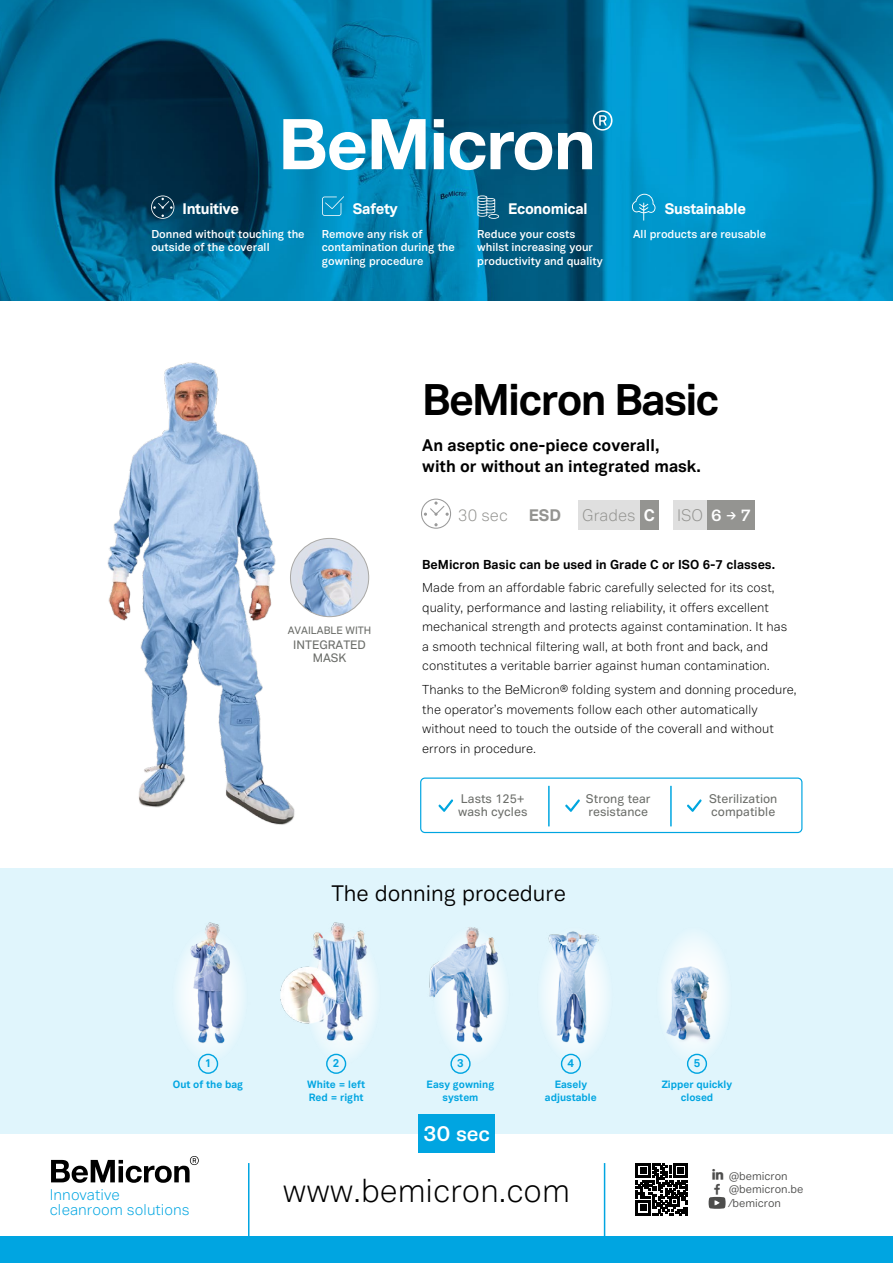
<style>
.page{position:relative;width:893px;height:1263px;background:#fff}
.page>*{position:absolute;margin:0;border:0;box-sizing:border-box;transform-origin:0 0}
.titre{font:700 43.5px "Vaud Display";letter-spacing:-.04em;color:#000}
.t1{font:300 32.4px "Vaud";color:#000}
.titre_procedure{font:22.05px "Vaud Display";color:#000}
.t2{font:500 21.45px "Supria Sans";color:#fff}
.intro{font:700 16.5px/21px "Vaud Display";color:#000}
.t3{font:300 16.5px "Vaud Display";color:#949491}
.t4{font:500 16.5px "Supria Sans";color:#fff}
.t5{font:800 16.5px "Vaud Display";color:#949491}
.t6{font:700 16.5px "Vaud Display";color:#fff}
.t7{font:300 15.15px/14.4px "Vaud";color:#00a5e1}
.t8{font:800 15px "Vaud";letter-spacing:-.02em;color:#fff}
.texte_de_base{font:300 12.75px/19.5px "Vaud Display";color:#000}
.texte_de_base-2{font:700 12.75px "Vaud Display";color:#000}
.intro-2{font:500 12.3px/13.5px "Vaud Display";color:#6c6e6a}
.intro-3{font:500 12px/13.5px "Vaud Display";color:#6c6e6a;text-align:center}
.t9{font:600 11.25px/13.6px "Vaud";color:#fff}
.t10{font:11.25px/13.5px "Vaud";color:#4a4a49}
.t11{font:700 11.25px "Vaud Display";color:#00a5e1}
.intro-4{font:500 10.5px "Vaud Display";color:#6c6e6a}
.procedure{font:700 10.35px/12.5px "Vaud Display";color:#00a5e1;text-align:center}
</style>
<div class="page">
<img style="left:0;top:0;width:893px;height:301px">
<div style="left:0;top:1236px;width:893px;height:27px;background:#00a5e1"></div>
<svg style="left:51px;top:1156px;width:148px;height:27px"></svg>
<hr style="left:248px;top:1163px;width:1px;height:83px;background:#00a5e1">
<hr style="left:604px;top:1163px;width:1px;height:83px;background:#00a5e1">
<svg style="left:636px;top:1163px;width:52px;height:52px"></svg>
<div style="left:0;top:868px;width:893px;height:266px;background:#e0f5fc"></div>
<img style="left:429px;top:927px;width:178px;height:147px">
<img style="left:280px;top:922px;width:95px;height:152px">
<img style="left:178px;top:922px;width:64px;height:152px">
<img style="left:662px;top:937px;width:64px;height:137px">
<img style="left:107px;top:362px;width:231px;height:463px">
<img style="left:290px;top:538px;width:79px;height:79px;border-radius:39px">
<div style="left:290px;top:538px;width:79px;height:79px;border:1px solid #aaa9a6;border-radius:50%"></div>
<div style="left:420px;top:777px;width:382px;height:56px;border:1px solid #00a5e1;border-radius:4px"></div>
<hr style="left:670px;top:786px;width:2px;height:40px;background:#00a6e1">
<hr style="left:548px;top:786px;width:2px;height:40px;background:#00a6e1">
<svg style="left:151px;top:195px;width:23px;height:24px"></svg>
<svg style="left:322px;top:196px;width:22px;height:20px"></svg>
<svg style="left:477px;top:195px;width:22px;height:24px"></svg>
<svg style="left:632px;top:194px;width:23px;height:26px"></svg>
<svg style="left:283px;top:119px;width:83px;height:51px"></svg>
<svg style="left:372px;top:119px;width:54px;height:50px"></svg>
<svg style="left:434px;top:119px;width:10px;height:50px"></svg>
<svg style="left:450px;top:132px;width:102px;height:38px"></svg>
<svg style="left:558px;top:110px;width:54px;height:59px"></svg>
<div style="left:418px;top:1114px;width:77px;height:38px;background:#00a5e1"></div>
<div style="left:198px;top:1054px;width:20px;height:20px;border:1px solid #00a5e1;border-radius:50%"></div>
<div style="left:326px;top:1054px;width:20px;height:20px;border:1px solid #00a5e1;border-radius:50%"></div>
<div style="left:450px;top:1054px;width:21px;height:20px;border:1px solid #00a5e1;border-radius:50%"></div>
<div style="left:561px;top:1054px;width:20px;height:20px;border:1px solid #00a5e1;border-radius:50%"></div>
<div style="left:687px;top:1054px;width:20px;height:20px;border:1px solid #00a5e1;border-radius:50%"></div>
<svg style="left:565px;top:799px;width:15px;height:13px"></svg>
<svg style="left:438px;top:799px;width:16px;height:13px"></svg>
<svg style="left:421px;top:499px;width:30px;height:30px"></svg>
<div style="left:578px;top:500px;width:62px;height:30px;background:#dfdfdf"></div>
<div style="left:673px;top:500px;width:35px;height:30px;background:#dfdfdf"></div>
<div style="left:640px;top:500px;width:19px;height:30px;background:#949491"></div>
<div style="left:707px;top:500px;width:47px;height:30px;background:#949491"></div>
<svg style="left:687px;top:799px;width:15px;height:13px"></svg>
<svg style="left:709px;top:1196px;width:16px;height:13px"></svg>
<p class="t8" style="left:353px;top:199px;width:46px">Safety</p>
<p class="t8" style="left:508px;top:199px;width:81px">Economical</p>
<p class="t8" style="left:665px;top:199px;width:83px">Sustainable</p>
<p class="t9" style="left:322px;top:227px;width:135px">Remove any risk of contamination during the gowning procedure</p>
<p class="t8" style="left:183px;top:199px;width:58px">Intuitive</p>
<p class="t9" style="left:151px;top:227px;width:155px">Donned without touching the outside of the coverall</p>
<p class="t9" style="left:477px;top:227px;width:127px">Reduce your costs whilst increasing your productivity and quality</p>
<p class="t9" style="left:633px;top:227px;width:135px">All products are reusable</p>
<p class="titre" style="left:422px;top:372px;width:299px">BeMicron Basic</p>
<p class="intro" style="left:422px;top:435px;width:280px">An aseptic one-piece coverall,<br>with or without an integrated mask.</p>
<p class="intro-4" style="left:288px;top:624px;width:85px">AVAILABLE WITH</p>
<p class="intro-3" style="left:293px;top:638px;width:74px">INTEGRATED<br>MASK</p>
<p class="t3" style="left:458px;top:506px;width:51px">30 sec</p>
<p class="t5" style="left:529px;top:505px;width:34px">ESD</p>
<p class="t3" style="left:582px;top:506px;width:55px">Grades</p>
<p class="t6" style="left:644px;top:505px;width:13px">C</p>
<p class="t3" style="left:677px;top:506px;width:28px">ISO</p>
<p class="t4" style="left:711px;top:505px;width:41px">6 -&gt; 7</p>
<p class="texte_de_base-2" style="left:422px;top:556px;width:354px">BeMicron Basic can be used in Grade C or ISO 6-7 classes.</p>
<p class="texte_de_base" style="left:422px;top:578px;width:367px">Made from an affordable fabric carefully selected for its cost, quality, performance and lasting reliability, it offers excellent mechanical strength and protects against contamination. It has a smooth technical filtering wall, at both front and back, and constitutes a veritable barrier against human contamination.</p>
<p class="texte_de_base" style="left:422px;top:680px;width:376px">Thanks to the BeMicron® folding system and donning procedure, the operator’s movements follow each other automatically without need to touch the outside of the coverall and without errors in procedure.</p>
<p class="intro-2" style="left:586px;top:792px;width:66px">Strong tear resistance</p>
<p class="intro-2" style="left:709px;top:792px;width:70px">Sterilization compatible</p>
<p class="intro-2" style="left:458px;top:792px;width:71px">Lasts 125+ wash cycles</p>
<p class="titre_procedure" style="left:331px;top:880px;width:236px">The donning procedure</p>
<p class="t11" style="left:205px;top:1056px;width:8px">1</p>
<p class="t11" style="left:333px;top:1056px;width:8px">2</p>
<p class="t11" style="left:457px;top:1056px;width:8px">3</p>
<p class="t11" style="left:568px;top:1056px;width:8px">4</p>
<p class="t11" style="left:694px;top:1056px;width:8px">5</p>
<p class="procedure" style="left:173px;top:1078px;width:72px">Out of the bag</p>
<p class="procedure" style="left:307px;top:1078px;width:59px">White = left</p>
<p class="procedure" style="left:309px;top:1091px;width:56px">Red = right</p>
<p class="procedure" style="left:427px;top:1078px;width:69px">Easy gowning system</p>
<p class="procedure" style="left:545px;top:1078px;width:53px">Easely adjustable</p>
<p class="procedure" style="left:662px;top:1078px;width:72px">Zipper quickly closed</p>
<p class="t2" style="left:424px;top:1121px;width:68px">30 sec</p>
<p class="t7" style="left:50px;top:1188px;width:141px">Innovative cleanroom solutions</p>
<h2 class="t1" style="left:283px;top:1171px;width:289px">www.bemicron.com</h2>
<p class="t10" style="left:729px;top:1169px;width:76px">@bemicron @bemicron.be /bemicron</p>
</div>
